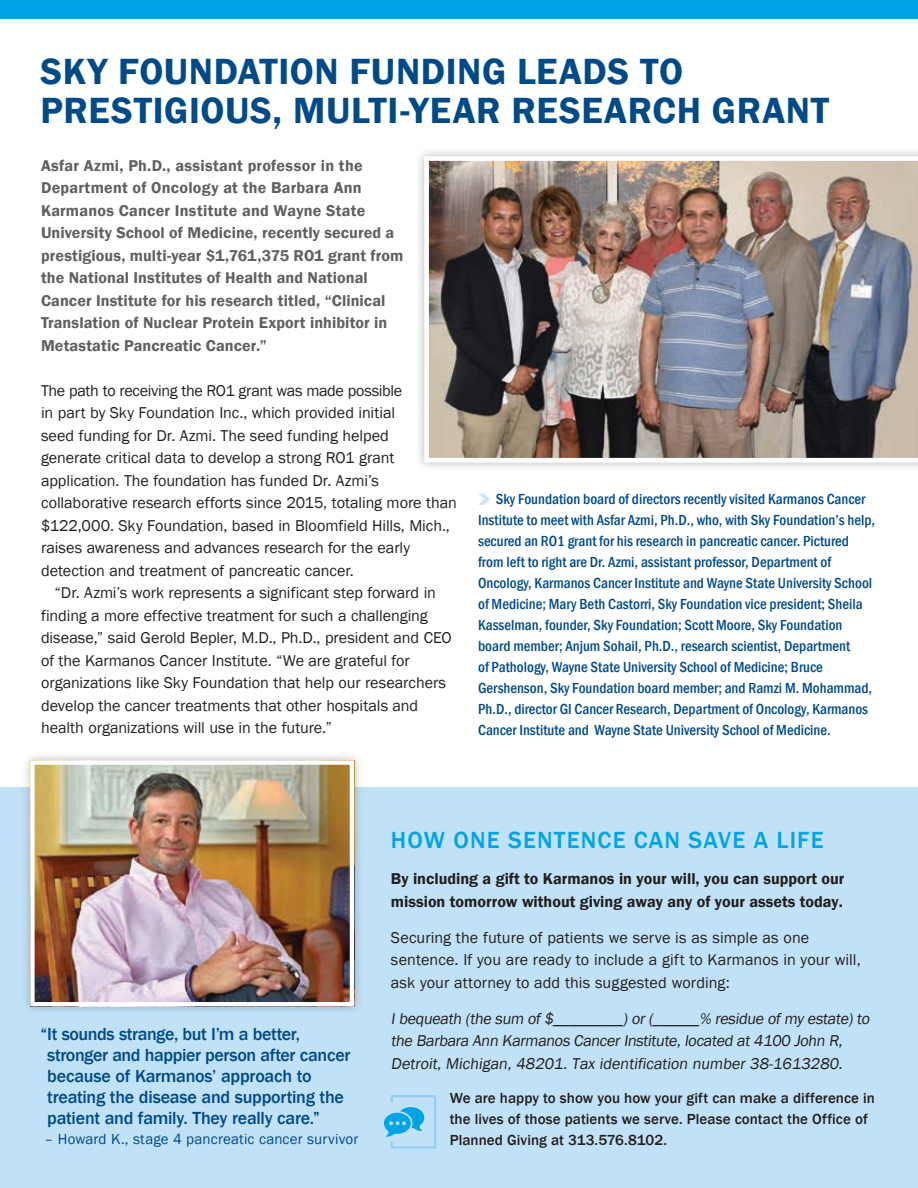
<style>
.page{position:relative;width:918px;height:1188px;background:#fff}
.page>*{position:absolute;margin:0;border:0;box-sizing:border-box;transform-origin:0 0}
.t1{font:600 37.5px/39px "Franklin Gothic";letter-spacing:.015em;color:#004a87}
.t2{font:500 24px "Franklin Gothic";letter-spacing:.05em;color:#00a4e4}
.t3{font:500 18px/21px "Franklin Gothic";letter-spacing:-.015em;color:#004a87}
.t4{font:16.2px/22.5px "Franklin Gothic";color:#231f20}
.t5{font:600 16.2px/22.5px "Franklin Gothic";letter-spacing:.01em;color:#5f6062}
.t6{font:600 16.2px/22.5px "Franklin Gothic";color:#231f20}
.t7{font:500 condensed 15px/21px "Franklin Gothic";color:#004a87}
.t8{font:500 15px/21px "Franklin Gothic";letter-spacing:.005em;color:#231f20}
.t9{font:15px "Franklin Gothic";letter-spacing:.01em;color:#004a87}
</style>
<div class="page">
<div style="left:0;top:787px;width:918px;height:401px;background:#c1e1f6"></div>
<div style="left:0;top:0;width:918px;height:18px;background:#00a4e4"></div>
<svg style="left:478px;top:493px;width:12px;height:12px"></svg>
<div style="left:414px;top:146px;width:504px;height:326px;background:#231f20;opacity:.3"></div>
<img style="left:424px;top:156px;width:494px;height:307px">
<div style="left:391px;top:1095px;width:45px;height:54px;border:2px solid #83c9ef"></div>
<div style="left:388px;top:1102px;width:12px;height:40px;background:#c1e1f6"></div>
<svg style="left:384px;top:1107px;width:40px;height:30px"></svg>
<div style="left:21px;top:751px;width:342px;height:265px;background:#231f20;opacity:.3"></div>
<img style="left:35px;top:765px;width:314px;height:236px">
<div style="left:30px;top:760px;width:324px;height:246px;border:4px solid #fff"></div>
<h1 class="t1" style="left:40px;top:53px;width:790px">SKY FOUNDATION FUNDING LEADS TO<br>PRESTIGIOUS, MULTI-YEAR RESEARCH GRANT</h1>
<p class="t5" style="left:41px;top:155px;width:364px">Asfar Azmi, Ph.D., assistant professor in the Department of Oncology at the Barbara Ann Karmanos Cancer Institute and Wayne State University School of Medicine, recently secured a prestigious, multi-year $1,761,375 RO1 grant from the National Institutes of Health and National Cancer Institute for his research titled, “Clinical Translation of Nuclear Protein Export inhibitor in Metastatic Pancreatic Cancer.”</p>
<p class="t4" style="left:41px;top:380px;width:417px">The path to receiving the RO1 grant was made possible<br>in part by Sky Foundation Inc., which provided initial<br>seed funding for Dr. Azmi. The seed funding helped<br>generate critical data to develop a strong RO1 grant application. The foundation has funded Dr. Azmi’s collaborative research efforts since 2015, totaling more than $122,000. Sky Foundation, based in Bloomfield Hills, Mich., raises awareness and advances research for the early detection and treatment of pancreatic cancer.</p>
<p class="t4" style="left:41px;top:582px;width:412px;text-indent:13px">“Dr. Azmi’s work represents a significant step forward in finding a more effective treatment for such a challenging disease,” said Gerold Bepler, M.D., Ph.D., president and CEO of the Karmanos Cancer Institute. “We are grateful for organizations like Sky Foundation that help our researchers develop the cancer treatments that other hospitals and health organizations will use in the future.”</p>
<p class="t7" style="left:478px;top:488px;width:399px;text-indent:18px">Sky Foundation board of directors recently visited Karmanos Cancer Institute to meet with Asfar Azmi, Ph.D., who, with Sky Foundation’s help, secured an RO1 grant for his research in pancreatic cancer. Pictured from left to right are Dr. Azmi, assistant professor, Department of Oncology, Karmanos Cancer Institute and Wayne State University School of Medicine; Mary Beth Castorri, Sky Foundation vice president; Sheila Kasselman, founder, Sky Foundation; Scott Moore, Sky Foundation board member; Anjum Sohail, Ph.D., research scientist, Department<br>of Pathology, Wayne State University School of Medicine; Bruce Gershenson, Sky Foundation board member; and Ramzi M. Mohammad, Ph.D., director GI Cancer Research, Department of Oncology, Karmanos Cancer Institute and Wayne State University School of Medicine.</p>
<p class="t3" style="left:47px;top:1024px;width:305px;text-indent:-7px">“It sounds strange, but I’m a better, stronger and happier person after cancer because of Karmanos’ approach to treating the disease and supporting the patient and family. They really care.”</p>
<p class="t9" style="left:45px;top:1129px;width:315px">– Howard K., stage 4 pancreatic cancer survivor</p>
<h2 class="t2" style="left:391px;top:825px;width:434px">HOW ONE SENTENCE CAN SAVE A LIFE</h2>
<p class="t6" style="left:391px;top:868px;width:455px">By including a gift to Karmanos in your will, you can support our mission tomorrow without giving away any of your assets today.</p>
<p class="t4" style="left:391px;top:926px;width:471px">Securing the future of patients we serve is as simple as one sentence. If you are ready to include a gift to Karmanos in your will, ask your attorney to add this suggested wording:</p>
<p class="t4" style="left:391px;top:1007px;width:483px">Ibequeath (the sum of$_________)or(______% residue ofmy estate)to the Barbara Ann Karmanos CancerInstitute,located at4100 John R,<br>Detroit, Michigan, 48201. Tax identification number 38-1613280.</p>
<p class="t8" style="left:450px;top:1088px;width:427px">We are happy to show you how your gift can make a difference in the lives of those patients we serve. Please contact the Office of<br>Planned Giving at 313.576.8102.</p>
</div>
